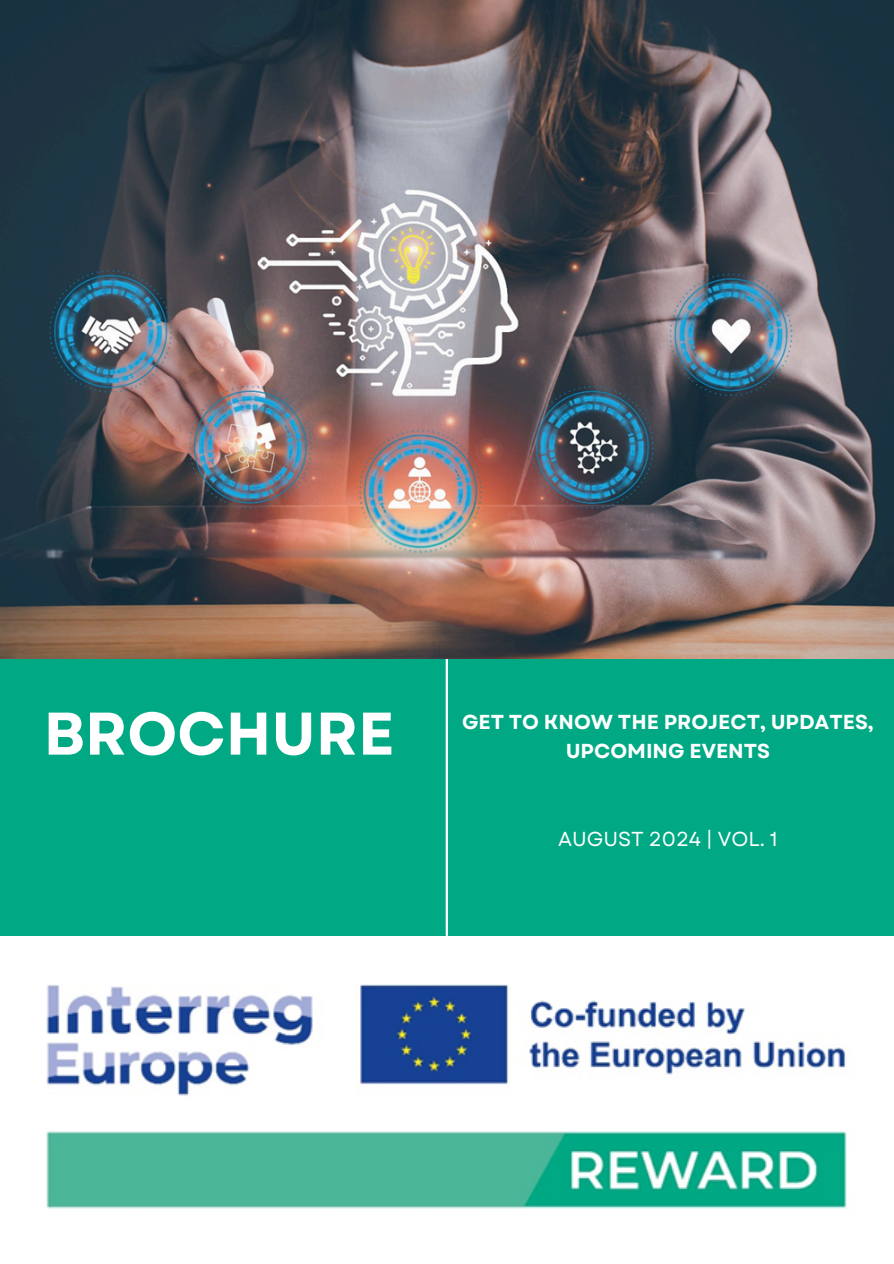
<style>
.page{position:relative;width:894px;height:1264px;background:#fff}
.page>*{position:absolute;margin:0;border:0;box-sizing:border-box;transform-origin:0 0}
.t1{font:700 60px "Garet";color:#fff}
.t2{font:700 20.25px/29.2px "Garet";color:#fefefe;text-align:center}
.t3{font:20.25px "Garet";color:#fefefe}
</style>
<div class="page">
<div style="left:0;top:658px;width:893px;height:283px;background:#00a984"></div>
<hr style="left:445px;top:659px;width:3px;height:276px;background:#fff">
<img style="left:0;top:936px;width:893px;height:273px">
<img style="left:0;top:0;width:893px;height:658px">
<h2 class="t1" style="left:44px;top:690px;width:352px">BROCHURE</h2>
<p class="t2" style="left:462px;top:707px;width:413px">GET TO KNOW THE PROJECT, UPDATES,<br>UPCOMING EVENTS</p>
<p class="t3" style="left:558px;top:824px;width:221px">AUGUST 2024 | VOL. 1</p>
</div>
